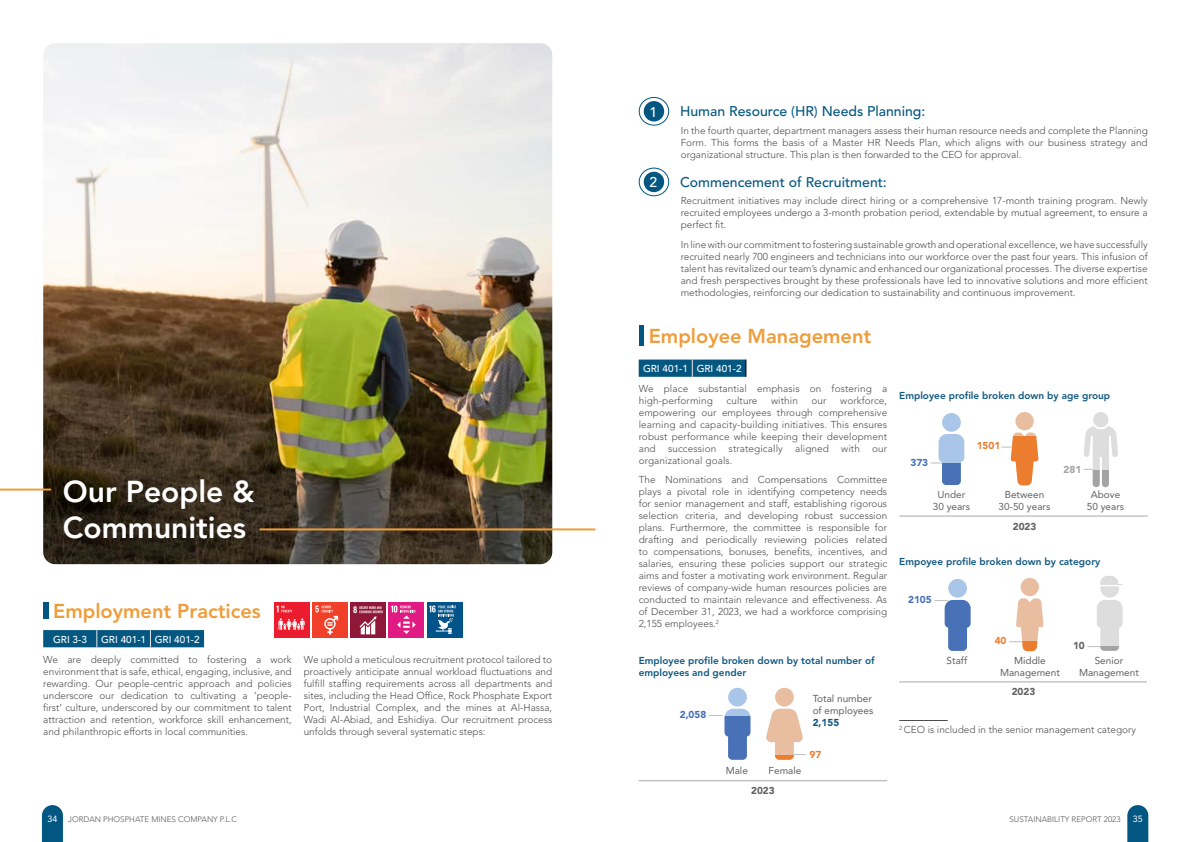
<style>
.page{position:relative;width:1191px;height:842px;background:#fff}
.page>*{position:absolute;margin:0;border:0;box-sizing:border-box;transform-origin:0 0}
.t1{font:800 30px/36px "Avenir";color:#fff}
.t2{font:800 20px "Avenir";color:#ef9d3a}
.t3{font:500 14px "Avenir";color:#045780}
.t4{font:500 14px "Avenir";color:#fff}
.t5{font:300 10px/12px "Avenir";color:#4d4d4f;text-align:justify}
.t6{font:800 10px/12px "Avenir";color:#105882}
.t7{font:10px/12px "Avenir";color:#606161;text-align:center}
.t8{font:500 10px "Avenir";color:#fff}
.t9{font:900 10px "Avenir";color:#606161}
.t10{font:900 10px "Avenir";color:#4971b7}
.t11{font:900 10px "Avenir";color:#ec7d2f}
.t12{font:900 10px "Avenir";color:#105882}
.t13{font:900 10px "Avenir";color:#a5a4a4}
.t14{font:9px "Avenir";color:#fff}
.t15{font:300 8px "Avenir";color:#58595b}
.s1{font-weight:400;font-size:9px;color:#fff}
</style>
<div class="page">
<img style="left:43px;top:43px;width:509px;height:521px">
<hr style="left:259px;top:528px;width:336px;height:2px;background:#ef9d3a">
<hr style="left:0;top:489px;width:51px;height:2px;background:#ef9d3a">
<div style="left:43px;top:603px;width:6px;height:16px;background:#015781"></div>
<svg style="left:43px;top:630px;width:161px;height:17px;background:#085982"></svg>
<div style="left:274px;top:603px;width:35px;height:35px;background:#eb1c2e"></div>
<svg style="left:276px;top:606px;width:16px;height:6px"></svg>
<svg style="left:278px;top:618px;width:27px;height:12px"></svg>
<div style="left:312px;top:603px;width:35px;height:35px;background:#f04029"></div>
<svg style="left:315px;top:605px;width:23px;height:30px"></svg>
<div style="left:389px;top:603px;width:35px;height:35px;background:#e01a82"></div>
<svg style="left:391px;top:605px;width:25px;height:29px"></svg>
<div style="left:350px;top:603px;width:36px;height:35px;background:#8f1738"></div>
<svg style="left:353px;top:606px;width:30px;height:28px"></svg>
<div style="left:427px;top:603px;width:35px;height:35px;background:#00548a"></div>
<svg style="left:429px;top:605px;width:27px;height:29px"></svg>
<div style="left:638px;top:325px;width:5px;height:20px;background:#015781"></div>
<svg style="left:638px;top:360px;width:108px;height:17px;background:#0a5a82"></svg>
<div style="left:638px;top:97px;width:31px;height:29px;border:1px solid #045780;border-radius:50%"></div>
<div style="left:643px;top:101px;width:21px;height:20px;background:#045780;border-radius:50%"></div>
<div style="left:638px;top:168px;width:31px;height:28px;border:1px solid #045780;border-radius:50%"></div>
<div style="left:643px;top:172px;width:21px;height:20px;background:#045780;border-radius:50%"></div>
<svg style="left:766px;top:688px;width:40px;height:67px"></svg>
<svg style="left:775px;top:755px;width:19px;height:5px"></svg>
<svg style="left:709px;top:688px;width:41px;height:28px"></svg>
<div style="left:724px;top:716px;width:26px;height:44px;background:#4971b7"></div>
<hr style="left:638px;top:780px;width:249px;height:1px;background:#a7a9ac">
<hr style="left:899px;top:516px;width:248px;height:1px;background:#a7a9ac">
<svg style="left:931px;top:413px;width:33px;height:51px"></svg>
<svg style="left:938px;top:463px;width:26px;height:22px"></svg>
<svg style="left:1001px;top:412px;width:37px;height:73px"></svg>
<svg style="left:1083px;top:412px;width:35px;height:58px"></svg>
<svg style="left:1086px;top:469px;width:32px;height:18px"></svg>
<hr style="left:899px;top:682px;width:248px;height:1px;background:#a7a9ac">
<svg style="left:934px;top:579px;width:36px;height:72px"></svg>
<svg style="left:1087px;top:576px;width:35px;height:71px"></svg>
<svg style="left:1100px;top:647px;width:19px;height:4px"></svg>
<svg style="left:1009px;top:578px;width:34px;height:65px"></svg>
<svg style="left:1016px;top:641px;width:27px;height:10px"></svg>
<hr style="left:899px;top:720px;width:48px;height:1px;background:#4d4d4f">
<svg style="left:42px;top:805px;width:21px;height:37px"></svg>
<svg style="left:1127px;top:805px;width:21px;height:37px"></svg>
<h1 class="t1" style="left:63px;top:474px;width:193px">Our People &amp;<br>Communities</h1>
<h2 class="t2" style="left:53px;top:599px;width:209px">Employment Practices</h2>
<p class="t8" style="left:53px;top:633px;width:35px">GRI 3-3</p>
<p class="t8" style="left:101px;top:633px;width:100px">GRI 401-1 GRI 401-2</p>
<p class="t5" style="left:43px;top:653px;width:250px">We are deeply committed to fostering a work environment that is safe, ethical, engaging, inclusive, and rewarding. Our people-centric approach and policies underscore our dedication to cultivating a ‘people&shy;first’ culture, underscored by our commitment to talent attraction and retention, workforce skill enhancement, and philanthropic efforts in local communities.</p>
<p class="t5" style="left:304px;top:653px;width:250px">We uphold a meticulous recruitment protocol tailored to proactively anticipate annual workload fluctuations and fulfill staffing requirements across all departments and sites, including the Head Office, Rock Phosphate Export Port, Industrial Complex, and the mines at Al-Hassa, Wadi Al-Abiad, and Eshidiya. Our recruitment process unfolds through several systematic steps:</p>
<h3 class="t4" style="left:649px;top:104px;width:9px">1</h3>
<h3 class="t3" style="left:680px;top:103px;width:247px">Human Resource (HR) Needs Planning:</h3>
<p class="t5" style="left:680px;top:124px;width:468px">In the fourth quarter, department managers assess their human resource needs and complete the Planning Form. This forms the basis of a Master HR Needs Plan, which aligns with our business strategy and organizational structure. This plan is then forwarded to the CEO for approval.</p>
<h3 class="t4" style="left:649px;top:174px;width:9px">2</h3>
<h3 class="t3" style="left:680px;top:174px;width:208px">Commencement of Recruitment:</h3>
<p class="t5" style="left:680px;top:195px;width:468px">Recruitment initiatives may include direct hiring or a comprehensive 17-month training program. Newly recruited employees undergo a 3-month probation period, extendable by mutual agreement, to ensure a perfect fit.</p>
<p class="t5" style="left:680px;top:238px;width:468px">In line with our commitment to fostering sustainable growth and operational excellence, we have successfully recruited nearly 700 engineers and technicians into our workforce over the past four years. This infusion of talent has revitalized our team’s dynamic and enhanced our organizational processes. The diverse expertise and fresh perspectives brought by these professionals have led to innovative solutions and more efficient methodologies, reinforcing our dedication to sustainability and continuous improvement.</p>
<h2 class="t2" style="left:648px;top:324px;width:224px">Employee Management</h2>
<p class="t8" style="left:643px;top:363px;width:100px">GRI 401-1 GRI 401-2</p>
<p class="t5" style="left:638px;top:383px;width:250px">We place substantial emphasis on fostering a high-performing</p>
<p class="t5" style="left:638px;top:395px;width:250px;text-indent:201px">workforce, empowering our employees through comprehensive learning and capacity-building initiatives. This ensures robust performance while keeping their development and succession strategically aligned with our organizational goals.</p>
<p class="t5" style="left:638px;top:474px;width:250px">The Nominations and Compensations Committee plays a pivotal role in identifying competency needs for senior management and staff, establishing rigorous selection criteria, and developing robust succession plans. Furthermore, the committee is responsible for drafting and periodically reviewing policies related to compensations, bonuses, benefits, incentives, and salaries, ensuring these policies support our strategic aims and foster a motivating work environment. Regular reviews of company-wide human resources policies are conducted to maintain relevance and effectiveness. As of December 31, 2023, we had a workforce comprising 2,155 employees.<sup>2</sup></p>
<p class="t5" style="left:726px;top:395px;width:32px">culture</p>
<p class="t5" style="left:771px;top:395px;width:28px">within</p>
<p class="t5" style="left:811px;top:395px;width:17px">our</p>
<p class="t6" style="left:638px;top:654px;width:237px">Employee profile broken down by total number of employees and gender</p>
<p class="t10" style="left:679px;top:708px;width:28px">2,058</p>
<p class="t7" style="left:725px;top:765px;width:24px">Male</p>
<p class="t7" style="left:768px;top:765px;width:34px">Female</p>
<p class="t9" style="left:751px;top:785px;width:25px">2023</p>
<p class="t7" style="left:812px;top:693px;width:62px;text-align:left">Total number of employees</p>
<p class="t12" style="left:812px;top:717px;width:28px">2,155</p>
<p class="t11" style="left:809px;top:749px;width:13px">97</p>
<p class="t6" style="left:899px;top:389px;width:212px">Employee profile broken down by age group</p>
<p class="t10" style="left:910px;top:457px;width:19px">373</p>
<p class="t11" style="left:976px;top:439px;width:25px">1501</p>
<p class="t13" style="left:1063px;top:463px;width:19px">281</p>
<p class="t7" style="left:932px;top:489px;width:39px">Under<br>30 years</p>
<p class="t7" style="left:998px;top:489px;width:53px">Between<br>30-50 years</p>
<p class="t7" style="left:1086px;top:489px;width:39px">Above<br>50 years</p>
<p class="t9" style="left:1012px;top:520px;width:25px">2023</p>
<p class="t6" style="left:899px;top:555px;width:203px">Empoyee profile broken down by category</p>
<p class="t10" style="left:908px;top:593px;width:25px">2105</p>
<p class="t7" style="left:946px;top:654px;width:22px">Staff</p>
<p class="t11" style="left:994px;top:634px;width:13px">40</p>
<p class="t7" style="left:1000px;top:654px;width:61px">Middle<br>Management</p>
<p class="t9" style="left:1011px;top:686px;width:25px">2023</p>
<p class="t9" style="left:1073px;top:639px;width:13px">10</p>
<p class="t7" style="left:1079px;top:654px;width:61px">Senior<br>Management</p>
<p class="t5" style="left:899px;top:724px;width:238px"><sup>2</sup> CEO is included in the senior management category</p>
<p class="t15" style="left:47px;top:815px;width:191px"><span class="s1">34</span> JORDAN PHOSPHATE MINES COMPANY P.L.C</p>
<p class="t15" style="left:1009px;top:815px;width:112px">SUSTAINABILITY REPORT 2023</p>
<p class="t14" style="left:1132px;top:814px;width:12px">35</p>
</div>
